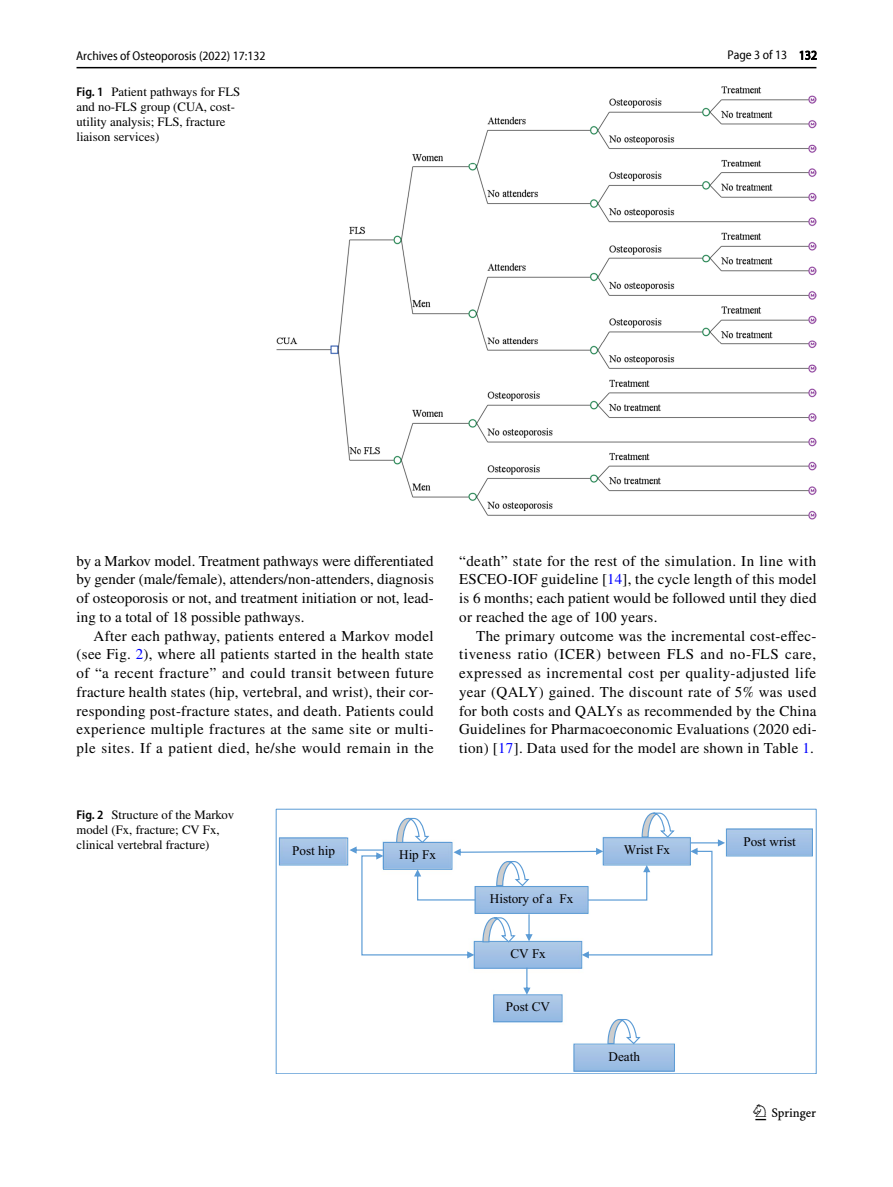
<style>
.page{position:relative;width:893px;height:1187px;background:#fff}
.page>*{position:absolute;margin:0;border:0;box-sizing:border-box;transform-origin:0 0}
.t1{font:22.5px "Springnew Regular 3";color:#000}
.t2{font:15px/18.8px "STIX";letter-spacing:.015em;color:#000;text-align:justify}
.t3{font:13.2px "Times New Roman";color:#000}
.t4{font:12.75px/15px "STIX";color:#000}
.t5{font:semi-condensed 12.75px "Myriad Pro Unic";color:#000}
.s1{font-family:"Myriad Pro";font-weight:600;font-stretch:semi-condensed}
.s2{color:#00f}
</style>
<div class="page">
<hr style="left:77px;top:67px;width:739px;height:1px;background:#000">
<img style="left:276px;top:87px;width:540px;height:432px">
<img style="left:279px;top:829px;width:534px;height:242px">
<div style="left:276px;top:809px;width:540px;height:264px;border:1px solid #5b9bd5"></div>
<div style="left:474px;top:941px;width:108px;height:27px;border:1px solid #5b9bd5"></div>
<div style="left:574px;top:1043px;width:101px;height:28px;border:1px solid #5b9bd5"></div>
<svg style="left:607px;top:1018px;width:35px;height:27px"></svg>
<div style="left:726px;top:828px;width:87px;height:28px;border:1px solid #5b9bd5"></div>
<svg style="left:349px;top:812px;width:376px;height:146px"></svg>
<div style="left:279px;top:837px;width:69px;height:28px;border:1px solid #5b9bd5"></div>
<svg style="left:523px;top:967px;width:7px;height:27px"></svg>
<div style="left:493px;top:994px;width:69px;height:27px;border:1px solid #5b9bd5"></div>
<p class="t5" style="left:76px;top:51px;width:191px">Archives of Osteoporosis (2022) 17:132</p>
<p class="t4" style="left:77px;top:85px;width:165px"><span class="s1">Fig. 1</span> Patient pathways for FLS and no-FLS group (CUA, cost&shy;utility analysis; FLS, fracture liaison services)</p>
<p class="t5" style="left:727px;top:50px;width:91px">Page 3 of 13 132</p>
<p class="t2" style="left:77px;top:552px;width:359px">by a Markov model. Treatment pathways were differentiated by gender (male/female), attenders/non-attenders, diagnosis of osteoporosis or not, and treatment initiation or not, lead&shy;ing to a total of 18 possible pathways.</p>
<p class="t2" style="left:77px;top:627px;width:359px;text-indent:17px">After each pathway, patients entered a Markov model (see Fig. <span class="s2">2</span>), where all patients started in the health state of “a recent fracture” and could transit between future fracture health states (hip, vertebral, and wrist), their cor&shy;responding post-fracture states, and death. Patients could experience multiple fractures at the same site or multi&shy;ple sites. If a patient died, he/she would remain in the</p>
<p class="t2" style="left:459px;top:552px;width:359px">“death” state for the rest of the simulation. In line with ESCEO-IOF guideline [<span class="s2">14</span>], the cycle length of this model is 6 months; each patient would be followed until they died or reached the age of 100 years.</p>
<p class="t2" style="left:459px;top:627px;width:359px;text-indent:17px">The primary outcome was the incremental cost-effec&shy;tiveness ratio (ICER) between FLS and no-FLS care, expressed as incremental cost per quality-adjusted life year (QALY) gained. The discount rate of 5% was used for both costs and QALYs as recommended by the China Guidelines for Pharmacoeconomic Evaluations (2020 edi&shy;tion) [<span class="s2">17</span>]. Data used for the model are shown in Table <span class="s2">1</span>.</p>
<p class="t4" style="left:77px;top:807px;width:159px"><span class="s1">Fig. 2</span> Structure of the Markov model (Fx, fracture; CV Fx, clinical vertebral fracture)</p>
<p class="t3" style="left:292px;top:845px;width:44px">Post hip</p>
<p class="t3" style="left:399px;top:849px;width:38px">Hip Fx</p>
<p class="t3" style="left:624px;top:845px;width:48px">Wrist Fx</p>
<p class="t3" style="left:743px;top:836px;width:54px">Post wrist</p>
<p class="t3" style="left:490px;top:893px;width:85px">History of a Fx</p>
<p class="t3" style="left:510px;top:948px;width:37px">CV Fx</p>
<p class="t3" style="left:506px;top:1002px;width:46px">Post CV</p>
<p class="t3" style="left:608px;top:1051px;width:33px">Death</p>
<h1 class="t1" style="left:755px;top:1104px;width:62px">1 3</h1>
</div>
